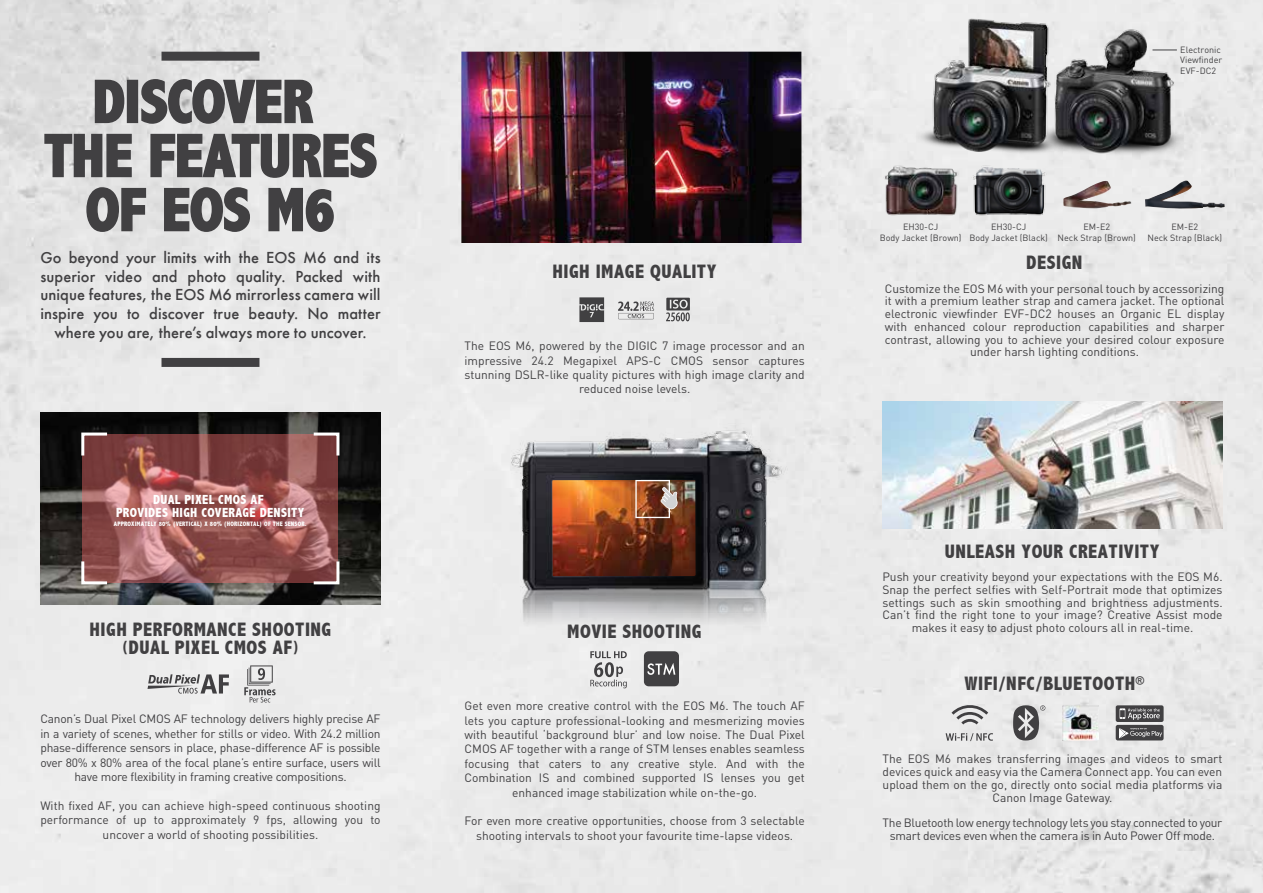
<style>
.page{position:relative;width:1263px;height:893px;background:#eaeaea}
.page>*{position:absolute;margin:0;border:0;box-sizing:border-box;transform-origin:0 0}
.t1{font:800 condensed 61.5px/54.2px "Abadi";letter-spacing:-.015em;color:#414042;text-align:center}
.t2{font:800 condensed 19.5px/18px "Abadi";letter-spacing:.025em;color:#414042;text-align:center}
.t3{font:500 16.5px/18.6px "Futura PT";letter-spacing:.005em;color:#414042;text-align:center}
.t4{font:800 condensed 13.2px/13.2px "Abadi";letter-spacing:.025em;color:#fff;text-align:center}
.t5{font:12px/14.4px "DIN";color:#414042;text-align:center}
.t6{font:12px/14.4px "DIN";letter-spacing:-.02em;color:#414042;text-align:center}
.t7{font:9px/10.8px "DIN";color:#414042;text-align:center}
.t8{font:800 condensed 6.45px "Abadi";letter-spacing:.025em;color:#fff}
</style>
<div class="page">
<svg style="left:94px;top:79px;width:31px;height:45px"></svg>
<div style="left:127px;top:80px;width:11px;height:43px;border:2px solid #414042"></div>
<svg style="left:140px;top:78px;width:174px;height:47px"></svg>
<svg style="left:44px;top:133px;width:89px;height:45px"></svg>
<svg style="left:150px;top:132px;width:227px;height:47px"></svg>
<svg style="left:86px;top:186px;width:61px;height:47px"></svg>
<svg style="left:163px;top:186px;width:88px;height:47px"></svg>
<svg style="left:268px;top:187px;width:67px;height:46px"></svg>
<div style="left:161px;top:358px;width:98px;height:9px;background:#414042"></div>
<img style="left:461px;top:52px;width:340px;height:191px">
<div style="left:161px;top:52px;width:98px;height:9px;background:#414042"></div>
<img style="left:40px;top:413px;width:341px;height:191px">
<svg style="left:83px;top:434px;width:255px;height:149px"></svg>
<svg style="left:80px;top:431px;width:30px;height:27px"></svg>
<svg style="left:311px;top:431px;width:30px;height:27px"></svg>
<svg style="left:311px;top:558px;width:30px;height:28px"></svg>
<svg style="left:80px;top:558px;width:30px;height:28px"></svg>
<img style="left:442px;top:423px;width:385px;height:256px">
<img style="left:552px;top:480px;width:143px;height:97px">
<svg style="left:666px;top:298px;width:24px;height:23px"></svg>
<svg style="left:579px;top:297px;width:25px;height:25px"></svg>
<svg style="left:618px;top:301px;width:36px;height:18px"></svg>
<img style="left:1055px;top:8px;width:183px;height:166px">
<img style="left:870px;top:5px;width:242px;height:161px">
<img style="left:967px;top:157px;width:88px;height:62px">
<img style="left:874px;top:157px;width:93px;height:62px">
<img style="left:1063px;top:181px;width:68px;height:28px">
<img style="left:1145px;top:181px;width:80px;height:28px">
<svg style="left:1013px;top:705px;width:32px;height:35px"></svg>
<svg style="left:945px;top:733px;width:48px;height:8px"></svg>
<svg style="left:951px;top:702px;width:37px;height:22px"></svg>
<img style="left:1063px;top:705px;width:35px;height:35px">
<svg style="left:1116px;top:705px;width:47px;height:35px"></svg>
<img style="left:883px;top:401px;width:340px;height:128px">
<svg style="left:635px;top:480px;width:43px;height:38px"></svg>
<svg style="left:148px;top:674px;width:81px;height:20px"></svg>
<svg style="left:244px;top:665px;width:32px;height:37px"></svg>
<svg style="left:1152px;top:50px;width:25px;height:1px"></svg>
<svg style="left:590px;top:651px;width:37px;height:37px"></svg>
<div style="left:644px;top:651px;width:35px;height:35px;background:#414042;border-radius:5px"></div>
<svg style="left:647px;top:663px;width:28px;height:12px"></svg>
<h1 class="t1" style="left:44px;top:75px;width:335px">DISCOVER<br>THE FEATURES<br>OF EOS M6</h1>
<h3 class="t3" style="left:40px;top:248px;width:342px">Go beyond your limits with the EOS M6 and its superior video and photo quality. Packed with unique features, the EOS M6 mirrorless camera will inspire you to discover true beauty. No matter where you are, there’s always more to uncover.</h3>
<p class="t4" style="left:116px;top:493px;width:190px">DUAL PIXEL CMOS AF<br>PROVIDES HIGH COVERAGE DENSITY</p>
<p class="t8" style="left:114px;top:520px;width:194px">APPROXIMATELY 80% (VERTICAL) X 80% (HORIZONTAL) OF THE SENSOR.</p>
<h2 class="t2" style="left:90px;top:621px;width:243px">HIGH PERFORMANCE SHOOTING <sup>(</sup>DUAL PIXEL CMOS AF<sup>)</sup></h2>
<p class="t6" style="left:40px;top:712px;width:342px">Canon’s Dual Pixel CMOS AF technology delivers highly precise AF in a variety of scenes, whether for stills or video. With 24.2 million phase-difference sensors in place, phase-difference AF is possible over 80% x 80% area of the focal plane’s entire surface, users will have more flexibility in framing creative compositions.</p>
<p class="t5" style="left:40px;top:798px;width:342px">With fixed AF, you can achieve high-speed continuous shooting performance of up to approximately 9 fps, allowing you to uncover a world of shooting possibilities.</p>
<h2 class="t2" style="left:552px;top:262px;width:166px">HIGH IMAGE QUALITY</h2>
<p class="t5" style="left:465px;top:338px;width:342px">The EOS M6, powered by the DIGIC 7 image processor and an impressive 24.2 Megapixel APS-C CMOS sensor captures stunning DSLR-like quality pictures with high image clarity and reduced noise levels.</p>
<h2 class="t2" style="left:567px;top:622px;width:136px">MOVIE SHOOTING</h2>
<p class="t5" style="left:465px;top:698px;width:342px">Get even more creative control with the EOS M6. The touch AF lets you capture professional-looking and mesmerizing movies with beautiful ‘background blur’ and low noise. The Dual Pixel CMOS AF together with a range of STM lenses enables seamless focusing that caters to any creative style. And with the Combination IS and combined supported IS lenses you get enhanced image stabilization while on-the-go.</p>
<p class="t5" style="left:465px;top:814px;width:342px">For even more creative opportunities, choose from 3 selectable shooting intervals to shoot your favourite time-lapse videos.</p>
<p class="t7" style="left:1180px;top:44px;width:44px;text-align:left">Electronic<br>Viewfinder<br>EVF-DC2</p>
<p class="t7" style="left:880px;top:221px;width:83px">EH30-CJ<br>Body Jacket (Brown)</p>
<p class="t7" style="left:969px;top:221px;width:80px">EH30-CJ<br>Body Jacket (Black)</p>
<p class="t7" style="left:1057px;top:221px;width:80px">EM-E2<br>Neck Strap (Brown)</p>
<p class="t7" style="left:1147px;top:221px;width:76px">EM-E2<br>Neck Strap (Black)</p>
<h2 class="t2" style="left:1026px;top:254px;width:58px">DESIGN</h2>
<p class="t5" style="left:885px;top:282px;width:341px;line-height:12.8px">Customize the EOS M6 with your personal touch by accessorizing it with a premium leather strap and camera jacket. The optional electronic viewfinder EVF-DC2 houses an Organic EL display with enhanced colour reproduction capabilities and sharper contrast, allowing you to achieve your desired colour exposure under harsh lighting conditions.</p>
<h2 class="t2" style="left:945px;top:543px;width:216px">UNLEASH YOUR CREATIVITY</h2>
<p class="t5" style="left:882px;top:570px;width:342px;line-height:12.8px">Push your creativity beyond your expectations with the EOS M6.<br>Snap the perfect selfies with Self-Portrait mode that optimizes settings such as skin smoothing and brightness adjustments.<br>Can’t find the right tone to your image? Creative Assist mode makes it easy to adjust photo colours all in real-time.</p>
<h2 class="t2" style="left:964px;top:675px;width:181px">WIFI/NFC/BLUETOOTH<sup>®</sup></h2>
<p class="t5" style="left:883px;top:752px;width:341px;line-height:12.8px">The EOS M6 makes transferring images and videos to smart devices quick and easy via the Camera Connect app. You can even upload them on the go, directly onto social media platforms via Canon Image Gateway.</p>
<p class="t6" style="left:883px;top:816px;width:341px;line-height:12.8px">The Bluetooth low energy technology lets you stay connected to your smart devices even when the camera is in Auto Power Off mode.</p>
</div>
